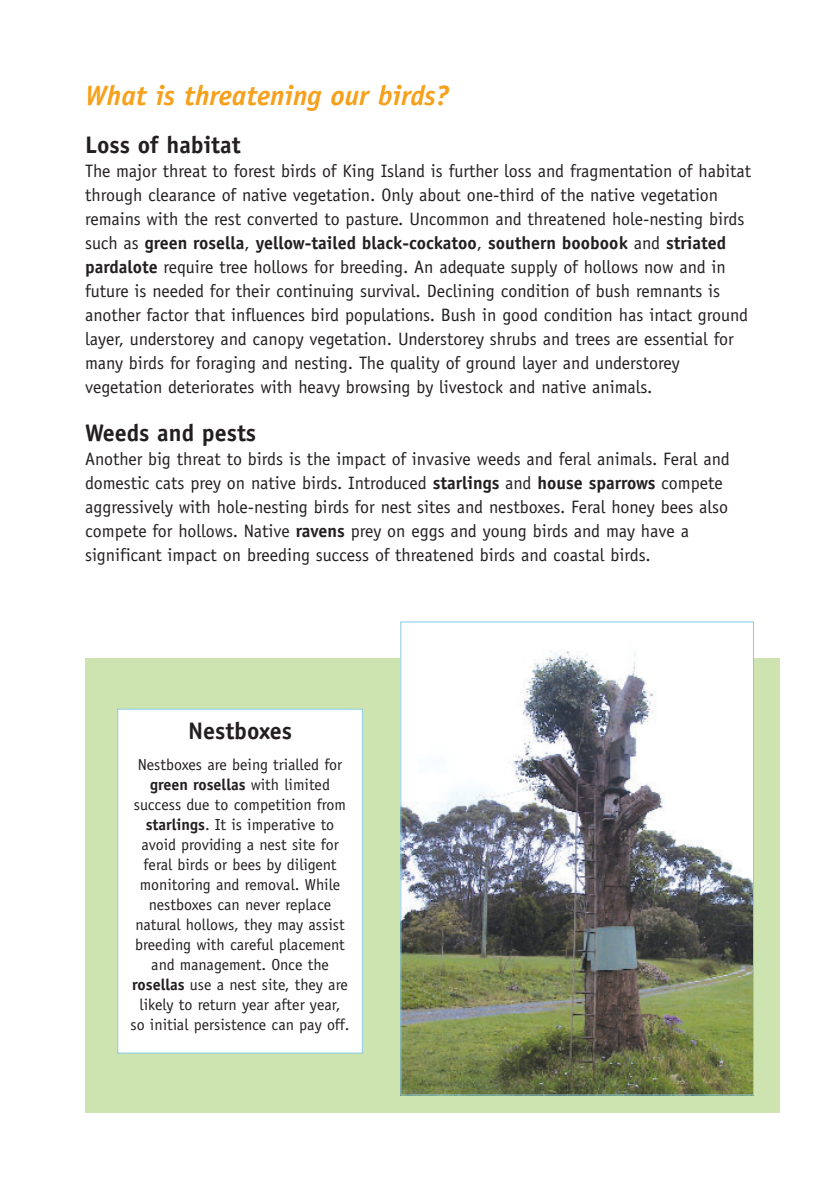
<style>
.page{position:relative;width:840px;height:1190px;background:#fff}
.page>*{position:absolute;margin:0;border:0;box-sizing:border-box;transform-origin:0 0}
.t1{font:italic 700 28px "Officina Sans";color:#f6a01b}
.t2{font:700 24px "Officina Sans";color:#231f20}
.t3{font:18px/24px "Officina Sans";color:#231f20}
.t4{font:16px/20px "Officina Sans";color:#231f20;text-align:center}
.s1{font-weight:700}
</style>
<div class="page">
<div style="left:85px;top:658px;width:695px;height:455px;background:#cee4b0"></div>
<img style="left:402px;top:651px;width:350px;height:443px">
<div style="left:118px;top:709px;width:244px;height:344px;background:#fff"></div>
<div style="left:117px;top:709px;width:246px;height:345px;border:1px solid #87cbe1"></div>
<h1 class="t1" style="left:85px;top:85px;width:365px">What is threatening our birds?</h1>
<h2 class="t2" style="left:85px;top:136px;width:157px">Loss of habitat</h2>
<p class="t3" style="left:85px;top:161px;width:668px">The major threat to forest birds of King Island is further loss and fragmentation of habitat through clearance of native vegetation. Only about one-third of the native vegetation remains with the rest converted to pasture. Uncommon and threatened hole-nesting birds such as <span class="s1">green rosella</span>, <span class="s1">yellow-tailed black-cockatoo</span>, <span class="s1">southern boobook</span> and <span class="s1">striated pardalote</span> require tree hollows for breeding. An adequate supply of hollows now and in future is needed for their continuing survival. Declining condition of bush remnants is another factor that influences bird populations. Bush in good condition has intact ground layer, understorey and canopy vegetation. Understorey shrubs and trees are essential for many birds for foraging and nesting. The quality of ground layer and understorey vegetation deteriorates with heavy browsing by livestock and native animals.</p>
<h2 class="t2" style="left:85px;top:424px;width:173px">Weeds and pests</h2>
<p class="t3" style="left:85px;top:449px;width:646px">Another big threat to birds is the impact of invasive weeds and feral animals. Feral and domestic cats prey on native birds. Introduced <span class="s1">starlings</span> and <span class="s1">house sparrows</span> compete aggressively with hole-nesting birds for nest sites and nestboxes. Feral honey bees also compete for hollows. Native <span class="s1">ravens</span> prey on eggs and young birds and may have a significant impact on breeding success of threatened birds and coastal birds.</p>
<h2 class="t2" style="left:188px;top:722px;width:106px">Nestboxes</h2>
<p class="t4" style="left:131px;top:756px;width:220px">Nestboxes are being trialled for <span class="s1">green rosellas</span> with limited success due to competition from <span class="s1">starlings</span>. It is imperative to avoid providing a nest site for feral birds or bees by diligent monitoring and removal. While nestboxes can never replace natural hollows, they may assist breeding with careful placement and management. Once the <span class="s1">rosellas</span> use a nest site, they are likely to return year after year, so initial persistence can pay off.</p>
</div>
